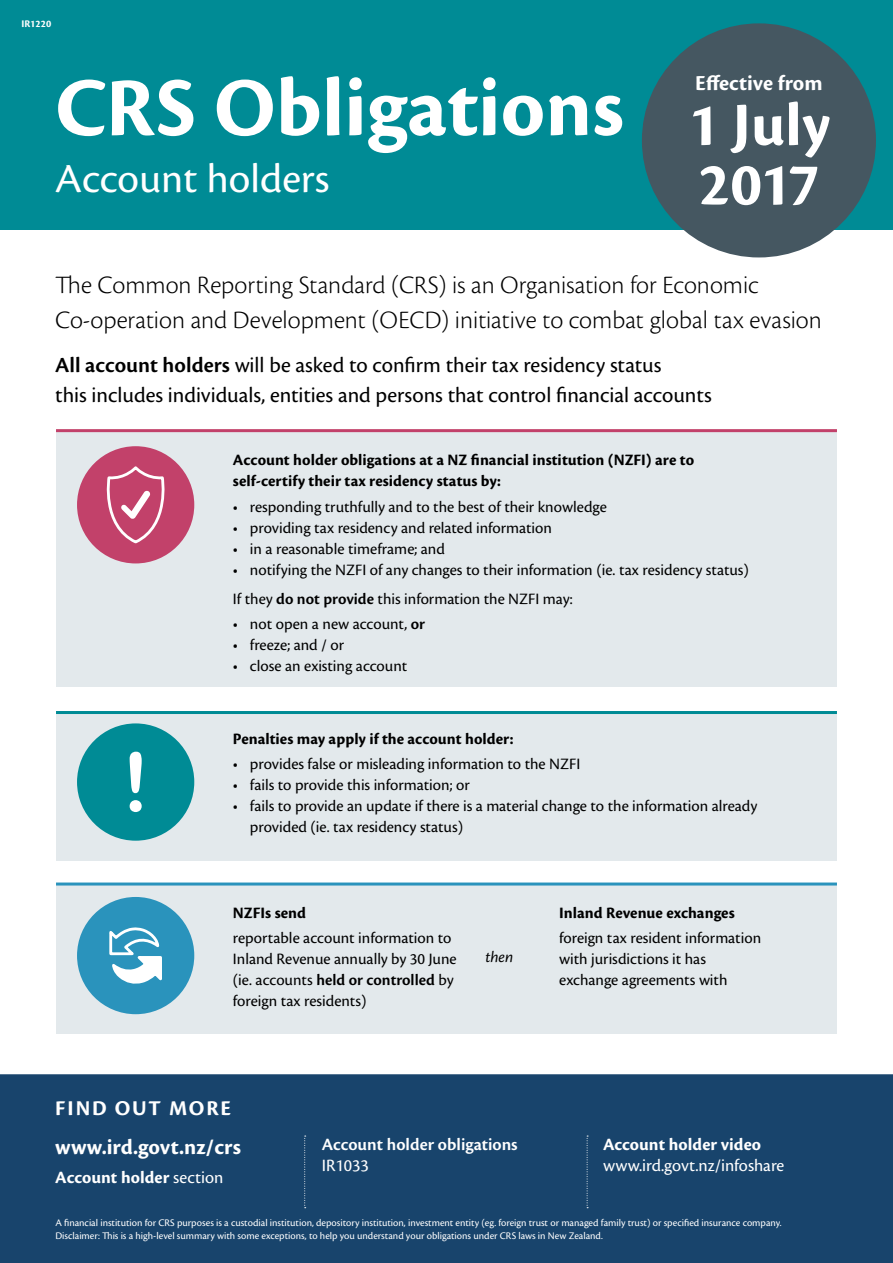
<style>
.page{position:relative;width:893px;height:1263px;background:#fff}
.page>*{position:absolute;margin:0;border:0;box-sizing:border-box;transform-origin:0 0}
.t1{font:700 86.4px "Cronos Pro";letter-spacing:.005em;color:#fff}
.t2{font:700 63.75px/59.7px "Cronos Pro";color:#fff}
.t3{font:42.9px "Cronos Pro";color:#fff}
.t4{font:300 26.1px/34.5px "Cronos Pro";color:#000}
.t5{font:22.5px/30px "Cronos Pro";color:#000}
.t6{font:700 22.5px "Cronos Pro";letter-spacing:.005em;color:#fff}
.t7{font:700 22.35px "Cronos Pro";color:#fff}
.t8{font:700 21.9px "Cronos Pro";letter-spacing:.085em;color:#fff}
.t9{font:700 18px "Cronos Pro";color:#fff}
.t10{font:18px "Cronos Pro";color:#fff}
.t11{font:600 18px "Cronos Pro";color:#fff}
.t12{font:16.5px/21px "Cronos Pro";color:#000}
.t13{font:700 16.5px/21px "Cronos Pro";color:#000}
.t14{font:italic 16.5px "Cronos Pro";color:#000}
.t15{font:10.5px/12.6px "Cronos Pro";color:#fff}
.t16{font:700 10.5px "Cronos Pro";color:#fff}
.s1{font-weight:600}
.s2{font-weight:400}
</style>
<div class="page">
<div style="left:56px;top:431px;width:781px;height:256px;background:#e3e9ec"></div>
<div style="left:56px;top:711px;width:781px;height:149px;background:#e3e9ec"></div>
<div style="left:56px;top:884px;width:781px;height:149px;background:#e3e9ec"></div>
<div style="left:0;top:0;width:893px;height:230px;background:#008b95"></div>
<div style="left:0;top:1074px;width:893px;height:189px;background:#18446c"></div>
<div style="left:642px;top:23px;width:234px;height:234px;background:#455761;border-radius:50%"></div>
<div style="left:77px;top:897px;width:117px;height:117px;background:#2a93bc;border-radius:50%"></div>
<svg style="left:109px;top:927px;width:53px;height:57px"></svg>
<div style="left:77px;top:446px;width:117px;height:117px;background:#c2416a;border-radius:50%"></div>
<svg style="left:106px;top:468px;width:59px;height:76px"></svg>
<div style="left:77px;top:723px;width:117px;height:118px;background:#008b95;border-radius:50%"></div>
<svg style="left:130px;top:752px;width:12px;height:60px"></svg>
<svg style="left:304px;top:1136px;width:2px;height:72px"></svg>
<svg style="left:587px;top:1136px;width:1px;height:72px"></svg>
<hr style="left:56px;top:429px;width:781px;height:3px;background:#c2416a">
<hr style="left:56px;top:711px;width:781px;height:3px;background:#008b95">
<hr style="left:56px;top:882px;width:781px;height:3px;background:#2a93bc">
<p class="t16" style="left:21px;top:18px;width:31px">IR1220</p>
<h1 class="t1" style="left:55px;top:58px;width:570px">CRS Obligations</h1>
<h3 class="t3" style="left:55px;top:154px;width:276px">Account holders</h3>
<h3 class="t7" style="left:695px;top:70px;width:129px">Effective from</h3>
<h2 class="t2" style="left:688px;top:96px;width:144px">1 July<br>2017</h2>
<h3 class="t4" style="left:55px;top:268px;width:768px">The Common Reporting Standard (CRS) is an Organisation for Economic<br>Co-operation and Development (OECD) initiative to combat global tax evasion</h3>
<h3 class="t5" style="left:55px;top:350px;width:658px"><span class="s1">All account holders</span> will be asked to confirm their tax residency status<br>this includes individuals, entities and persons that control financial accounts</h3>
<p class="t13" style="left:233px;top:450px;width:463px">Account holder obligations at a NZ financial institution (NZFI) are to self-certify their tax residency status by:</p>
<p class="t12" style="left:233px;top:496px;width:375px">• responding truthfully and to the best of their knowledge</p>
<p class="t12" style="left:233px;top:517px;width:321px">• providing tax residency and related information</p>
<p class="t12" style="left:233px;top:538px;width:213px">• in a reasonable timeframe; and</p>
<p class="t12" style="left:233px;top:555px;width:517px;line-height:29.5px">• notifying the NZFI of any changes to their information (ie. tax residency status)<br>If they <span class="s1">do not provide</span> this information the NZFI may:</p>
<p class="t12" style="left:233px;top:614px;width:194px">• not open a new account, <span class="s1">or</span></p>
<p class="t12" style="left:233px;top:635px;width:113px">• freeze; and / or</p>
<p class="t12" style="left:233px;top:656px;width:176px">• close an existing account</p>
<p class="t13" style="left:233px;top:728px;width:282px">Penalties may apply if the account holder:</p>
<p class="t12" style="left:233px;top:753px;width:349px">• provides false or misleading information to the NZFI</p>
<p class="t12" style="left:233px;top:774px;width:238px">• fails to provide this information; or</p>
<p class="t12" style="left:250px;top:796px;width:509px;text-indent:-17px">• fails to provide an update if there is a material change to the information already provided (ie. tax residency status)</p>
<p class="t13" style="left:233px;top:902px;width:75px">NZFIs send</p>
<p class="t12" style="left:233px;top:927px;width:225px">reportable account information to<br>Inland Revenue annually by 30 June (ie. accounts <span class="s1">held or controlled</span> by foreign tax residents)</p>
<p class="t14" style="left:486px;top:947px;width:29px">then</p>
<h3 class="t8" style="left:55px;top:1095px;width:177px">FIND OUT MORE</h3>
<h3 class="t6" style="left:55px;top:1134px;width:187px">www.ird.govt.nz/crs</h3>
<p class="t9" style="left:55px;top:1167px;width:170px">Account holder <span class="s2">section</span></p>
<p class="t11" style="left:322px;top:1134px;width:198px">Account holder obligations</p>
<p class="t10" style="left:322px;top:1155px;width:49px">IR1033</p>
<p class="t13" style="left:559px;top:902px;width:177px">Inland Revenue exchanges</p>
<p class="t12" style="left:559px;top:927px;width:203px">foreign tax resident information with jurisdictions it has exchange agreements with</p>
<p class="t9" style="left:603px;top:1134px;width:160px">Account holder video</p>
<p class="t10" style="left:603px;top:1155px;width:183px">www.ird.govt.nz/infoshare</p>
<p class="t15" style="left:55px;top:1216px;width:728px">A financial institution for CRS purposes is a custodial institution, depository institution, investment entity (eg. foreign trust or managed family trust) or specified insurance company.<br>Disclaimer: This is a high-level summary with some exceptions, to help you understand your obligations under CRS laws in New Zealand.</p>
</div>
